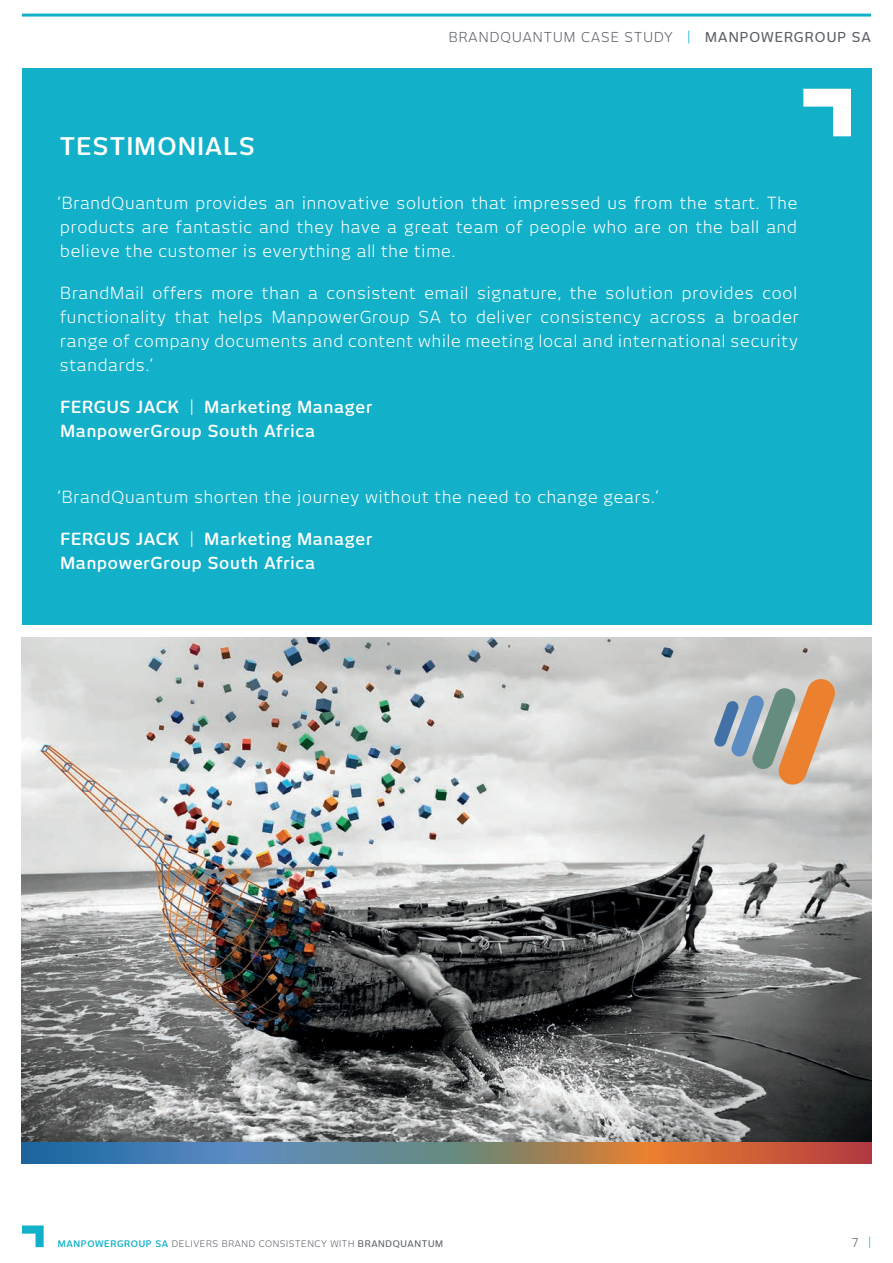
<style>
.page{position:relative;width:893px;height:1263px;background:#fff}
.page>*{position:absolute;margin:0;border:0;box-sizing:border-box;transform-origin:0 0}
.t1{font:600 24px "New June";letter-spacing:.06em;color:#fff}
.t2{font:16.5px/24px "New June";letter-spacing:.05em;color:#fff;text-align:justify}
.t3{font:600 16.5px/24px "New June";letter-spacing:.05em;color:#fff}
.t4{font:13.5px "New June";letter-spacing:.08em;color:#5b5f66}
.t5{font:12px "New June";color:#5b5f66}
.t6{font:9px "New June";letter-spacing:.07em;color:#5b5f66}
.s1{color:#13b0ca}
.s2{font-weight:500}
.s3{font-weight:400}
.s4{font-weight:600;color:#13b0ca}
</style>
<div class="page">
<img style="left:22px;top:637px;width:849px;height:506px">
<div style="left:22px;top:69px;width:849px;height:556px;background:#13b0ca"></div>
<svg style="left:803px;top:89px;width:48px;height:47px"></svg>
<svg style="left:22px;top:1143px;width:849px;height:20px;background:#837877"></svg>
<svg style="left:22px;top:1225px;width:22px;height:22px"></svg>
<svg style="left:713px;top:677px;width:124px;height:109px;background:#baad9f"></svg>
<hr style="left:22px;top:14px;width:849px;height:3px;background:#13b0ca">
<h1 class="t1" style="left:60px;top:132px;width:196px">TESTIMONIALS</h1>
<p class="t4" style="left:449px;top:29px;width:424px">BRANDQUANTUM CASE STUDY <span class="s1">|</span> <span class="s2">MANPOWERGROUP SA</span></p>
<p class="t2" style="left:57px;top:191px;width:741px">‘BrandQuantum provides an innovative solution that impressed us from the start. The products are fantastic and they have a great team of people who are on the ball and believe the customer is everything all the time.</p>
<p class="t2" style="left:60px;top:281px;width:740px">BrandMail offers more than a consistent email signature, the solution provides cool functionality that helps ManpowerGroup SA to deliver consistency across a broader range of company documents and content while meeting local and international security standards.’</p>
<p class="t3" style="left:60px;top:395px;width:313px">FERGUS JACK <span class="s3">|</span> Marketing Manager<br>ManpowerGroup South Africa</p>
<p class="t2" style="left:57px;top:485px;width:603px">‘BrandQuantum shorten the journey without the need to change gears.’</p>
<p class="t3" style="left:60px;top:527px;width:313px">FERGUS JACK <span class="s3">|</span> Marketing Manager<br>ManpowerGroup South Africa</p>
<p class="t6" style="left:58px;top:1238px;width:387px"><span class="s4">MANPOWERGROUP SA</span> DELIVERS BRAND CONSISTENCY WITH <span class="s2">BRANDQUANTUM</span></p>
<p class="t5" style="left:851px;top:1236px;width:21px">7 <span class="s1">|</span></p>
</div>
